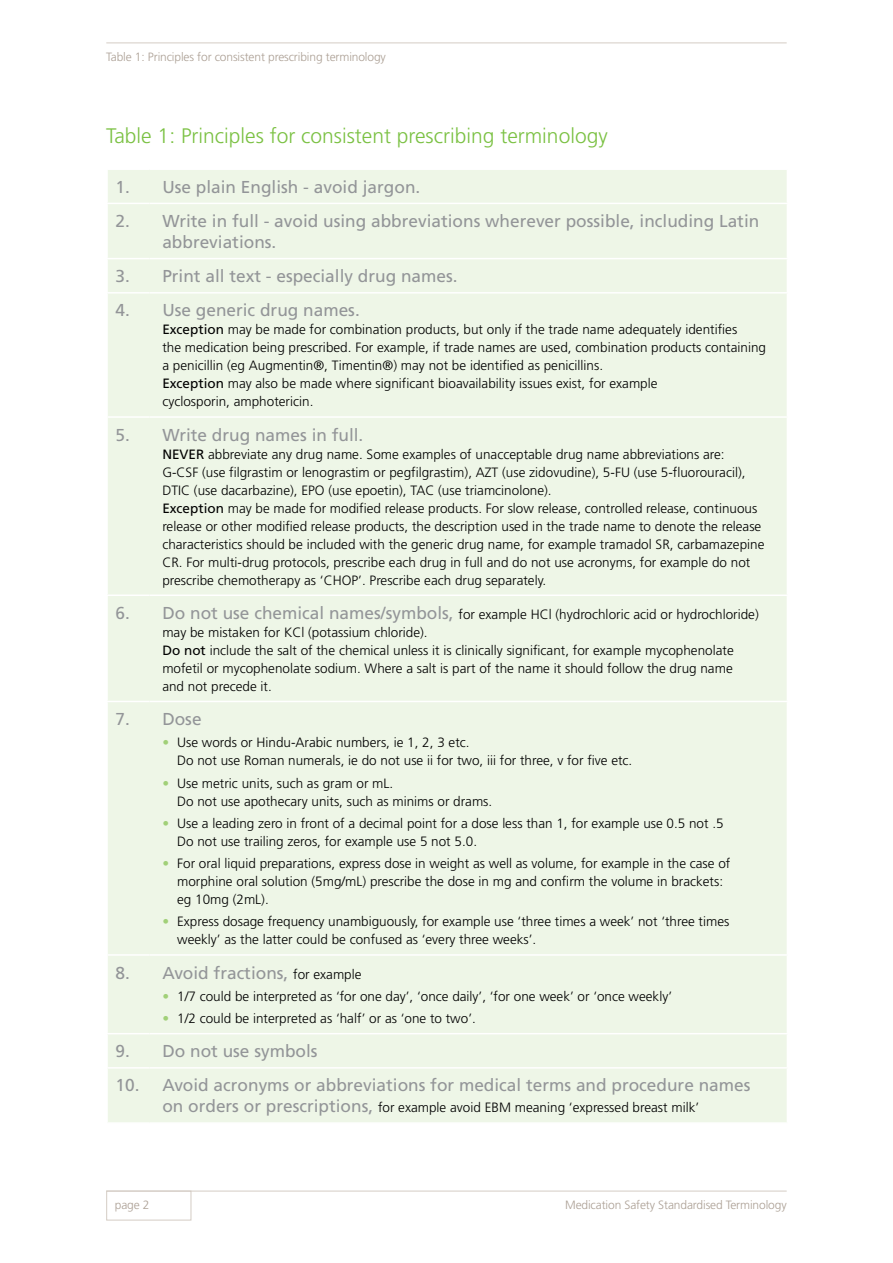
<style>
.page{position:relative;width:893px;height:1263px;background:#fff}
.page>*{position:absolute;margin:0;border:0;box-sizing:border-box;transform-origin:0 0}
.t1{font:300 21px "Frutiger";color:#7bc143}
.t2{font:17.25px/21px "Frutiger";color:#939598}
.t3{font:300 13.5px/18px "Frutiger";color:#000}
.t4{font:300 12px "Frutiger";letter-spacing:-.01em;color:#aca095}
.s1{font-weight:400}
.s2{font-weight:400;font-size:17.25px;color:#939598}
.s3{color:#a1d078}
.s4{font-weight:300;font-size:13.5px;color:#000}
</style>
<div class="page">
<div style="left:108px;top:170px;width:679px;height:952px;background:#eef6e7"></div>
<hr style="left:106px;top:203px;width:44px;height:1px;background:#fff">
<hr style="left:150px;top:203px;width:638px;height:1px;background:#fff">
<hr style="left:106px;top:258px;width:44px;height:1px;background:#fff">
<hr style="left:150px;top:258px;width:638px;height:1px;background:#fff">
<hr style="left:106px;top:292px;width:44px;height:2px;background:#fff">
<hr style="left:150px;top:292px;width:638px;height:2px;background:#fff">
<hr style="left:106px;top:416px;width:44px;height:2px;background:#fff">
<hr style="left:150px;top:416px;width:638px;height:2px;background:#fff">
<hr style="left:106px;top:594px;width:44px;height:2px;background:#fff">
<hr style="left:150px;top:594px;width:638px;height:2px;background:#fff">
<hr style="left:106px;top:701px;width:44px;height:1px;background:#fff">
<hr style="left:150px;top:701px;width:638px;height:1px;background:#fff">
<hr style="left:106px;top:954px;width:44px;height:2px;background:#fff">
<hr style="left:150px;top:954px;width:638px;height:2px;background:#fff">
<hr style="left:106px;top:1033px;width:44px;height:1px;background:#fff">
<hr style="left:150px;top:1033px;width:638px;height:1px;background:#fff">
<hr style="left:106px;top:1067px;width:44px;height:1px;background:#fff">
<hr style="left:150px;top:1067px;width:638px;height:1px;background:#fff">
<hr style="left:106px;top:1191px;width:681px;height:1px;background:#d4ccc4">
<hr style="left:106px;top:43px;width:681px;height:1px;background:#d4ccc4">
<div style="left:106px;top:1191px;width:85px;height:29px;border:1px solid #d4ccc4"></div>
<p class="t4" style="left:106px;top:50px;width:281px">Table 1: Principles for consistent prescribing terminology</p>
<h1 class="t1" style="left:106px;top:124px;width:503px">Table 1: Principles for consistent prescribing terminology</h1>
<p class="t2" style="left:116px;top:176px;width:306px">1. Use plain English - avoid jargon.</p>
<p class="t2" style="left:162px;top:211px;width:598px;text-indent:-47px">2. Write in full - avoid using abbreviations wherever possible, including Latin abbreviations.</p>
<p class="t2" style="left:116px;top:266px;width:344px">3. Print all text - especially drug names.</p>
<p class="t2" style="left:116px;top:300px;width:246px">4. Use generic drug names.</p>
<p class="t3" style="left:162px;top:321px;width:605px"><span class="s1">Exception</span> may be made for combination products, but only if the trade name adequately identifies<br>the medication being prescribed. For example, if trade names are used, combination products containing a penicillin (eg Augmentin®, Timentin®) may not be identified as penicillins.<br><span class="s1">Exception</span> may also be made where significant bioavailability issues exist, for example<br>cyclosporin, amphotericin.</p>
<p class="t2" style="left:116px;top:424px;width:249px">5. Write drug names in full.</p>
<p class="t3" style="left:162px;top:445px;width:604px"><span class="s1">NEVER</span> abbreviate any drug name. Some examples of unacceptable drug name abbreviations are:<br>G-CSF (use filgrastim or lenograstim or pegfilgrastim), AZT (use zidovudine), 5-FU (use 5-fluorouracil), DTIC (use dacarbazine), EPO (use epoetin), TAC (use triamcinolone).<br><span class="s1">Exception</span> may be made for modified release products. For slow release, controlled release, continuous release or other modified release products, the description used in the trade name to denote the release characteristics should be included with the generic drug name, for example tramadol SR, carbamazepine CR. For multi-drug protocols, prescribe each drug in full and do not use acronyms, for example do not prescribe chemotherapy as ‘CHOP’. Prescribe each drug separately.</p>
<p class="t3" style="left:162px;top:605px;width:598px;text-indent:-47px"><span class="s2">6. Do not use chemical names/symbols,</span> for example HCl (hydrochloric acid or hydrochloride) may be mistaken for KCl (potassium chloride).<br><span class="s1">Do not</span> include the salt of the chemical unless it is clinically significant, for example mycophenolate mofetil or mycophenolate sodium. Where a salt is part of the name it should follow the drug name<br>and not precede it.</p>
<p class="t2" style="left:116px;top:709px;width:88px">7. Dose</p>
<p class="t3" style="left:177px;top:734px;width:457px;text-indent:-15px"><span class="s3">•</span> Use words or Hindu-Arabic numbers, ie 1, 2, 3 etc.<br>Do not use Roman numerals, ie do not use ii for two, iii for three, v for five etc.</p>
<p class="t3" style="left:177px;top:774px;width:317px;text-indent:-15px"><span class="s3">•</span> Use metric units, such as gram or mL.<br>Do not use apothecary units, such as minims or drams.</p>
<p class="t3" style="left:177px;top:814px;width:548px;text-indent:-15px"><span class="s3">•</span> Use a leading zero in front of a decimal point for a dose less than 1, for example use 0.5 not .5<br>Do not use trailing zeros, for example use 5 not 5.0.</p>
<p class="t3" style="left:177px;top:854px;width:555px;text-indent:-15px"><span class="s3">•</span> For oral liquid preparations, express dose in weight as well as volume, for example in the case of morphine oral solution (5mg/mL) prescribe the dose in mg and confirm the volume in brackets: eg 10mg (2mL).</p>
<p class="t3" style="left:177px;top:913px;width:554px;text-indent:-15px"><span class="s3">•</span> Express dosage frequency unambiguously, for example use ‘three times a week’ not ‘three times weekly’ as the latter could be confused as ‘every three weeks’.</p>
<p class="t2" style="left:116px;top:962px;width:248px">8. Avoid fractions, <span class="s4">for example</span></p>
<p class="t3" style="left:162px;top:987px;width:511px"><span class="s3">•</span> 1/7 could be interpreted as ‘for one day’, ‘once daily’, ‘for one week’ or ‘once weekly’</p>
<p class="t3" style="left:162px;top:1009px;width:315px"><span class="s3">•</span> 1/2 could be interpreted as ‘half’ or as ‘one to two’.</p>
<p class="t2" style="left:116px;top:1041px;width:204px">9. Do not use symbols</p>
<p class="t2" style="left:116px;top:1075px;width:636px">10. Avoid acronyms or abbreviations for medical terms and procedure names</p>
<p class="t3" style="left:162px;top:1099px;width:538px"><span class="s2">on orders or prescriptions,</span> for example avoid EBM meaning ‘expressed breast milk’</p>
<p class="t4" style="left:115px;top:1198px;width:36px">page 2</p>
<p class="t4" style="left:565px;top:1198px;width:223px">Medication Safety Standardised Terminology</p>
</div>
